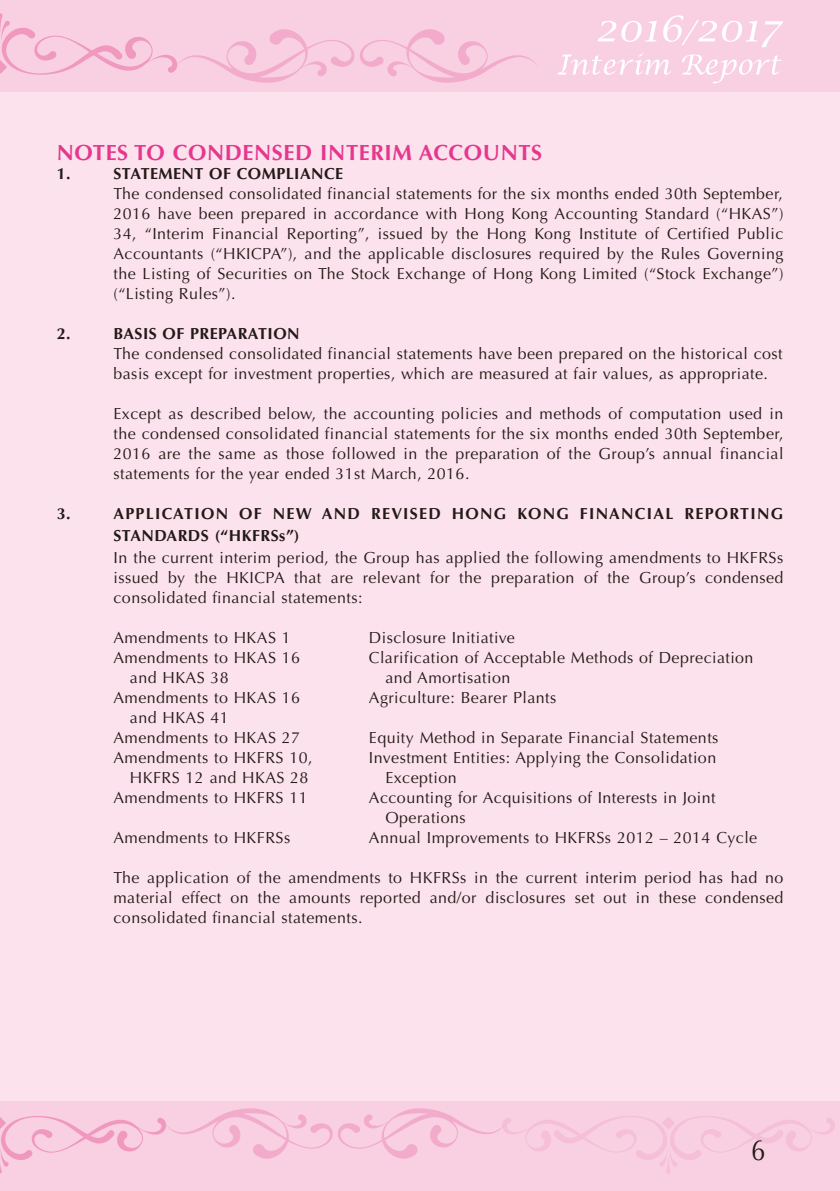
<style>
.page{position:relative;width:840px;height:1191px;background:#fff}
.page>*{position:absolute;margin:0;border:0;box-sizing:border-box;transform-origin:0 0}
.t1{font:29.2px "Optima LT Std";color:#231916;scale:.88 1}
.t2{font:700 22px "Optima LT Std";letter-spacing:.03em;color:#e6378e}
.t3{font:16px/20px "Optima LT Std";letter-spacing:.03em;color:#231916;text-align:justify}
.t4{font:700 16px/22px "Optima LT Std";letter-spacing:.08em;color:#231916}
.t5{font:700 16px "Optima LT Std";letter-spacing:.03em;color:#231916}
</style>
<div class="page">
<div style="left:0;top:0;width:839px;height:1191px;background:#fbe2ed"></div>
<div style="left:0;top:0;width:839px;height:92px;background:#f8d0e2"></div>
<div style="left:0;top:1101px;width:839px;height:90px;background:#f8d0e2"></div>
<svg style="left:0;top:1108px;width:834px;height:66px"></svg>
<svg style="left:0;top:13px;width:537px;height:70px"></svg>
<svg style="left:598px;top:21px;width:58px;height:21px"></svg>
<svg style="left:663px;top:15px;width:119px;height:32px"></svg>
<svg style="left:557px;top:53px;width:114px;height:22px"></svg>
<svg style="left:682px;top:55px;width:99px;height:28px"></svg>
<h2 class="t2" style="left:57px;top:140px;width:487px">NOTES TO CONDENSED INTERIM ACCOUNTS</h2>
<p class="t5" style="left:57px;top:164px;width:15px">1.</p>
<p class="t5" style="left:113px;top:164px;width:231px">STATEMENT OF COMPLIANCE</p>
<p class="t3" style="left:113px;top:184px;width:671px">The condensed consolidated financial statements for the six months ended 30th September, 2016 have been prepared in accordance with Hong Kong Accounting Standard (“HKAS”)<br>34, “Interim Financial Reporting”, issued by the Hong Kong Institute of Certified Public Accountants (“HKICPA”), and the applicable disclosures required by the Rules Governing the Listing of Securities on The Stock Exchange of Hong Kong Limited (“Stock Exchange”) (“Listing Rules”).</p>
<p class="t5" style="left:57px;top:324px;width:15px">2.</p>
<p class="t5" style="left:113px;top:324px;width:187px">BASIS OF PREPARATION</p>
<p class="t3" style="left:113px;top:344px;width:670px">The condensed consolidated financial statements have been prepared on the historical cost basis except for investment properties, which are measured at fair values, as appropriate.</p>
<p class="t3" style="left:113px;top:404px;width:671px">Except as described below, the accounting policies and methods of computation used in the condensed consolidated financial statements for the six months ended 30th September, 2016 are the same as those followed in the preparation of the Group’s annual financial statements for the year ended 31st March, 2016.</p>
<p class="t5" style="left:57px;top:504px;width:15px">3.</p>
<p class="t4" style="left:113px;top:503px;width:670px">APPLICATION OF NEW AND REVISED HONG KONG FINANCIAL REPORTING<br>STANDARDS (“HKFRSs”)</p>
<p class="t3" style="left:113px;top:548px;width:671px">In the current interim period, the Group has applied the following amendments to HKFRSs issued by the HKICPA that are relevant for the preparation of the Group’s condensed consolidated financial statements:</p>
<p class="t3" style="left:113px;top:628px;width:179px">Amendments to HKAS 1</p>
<p class="t3" style="left:369px;top:628px;width:147px">Disclosure Initiative</p>
<p class="t3" style="left:113px;top:648px;width:188px">Amendments to HKAS 16</p>
<p class="t3" style="left:369px;top:648px;width:386px">Clarification of Acceptable Methods of Depreciation</p>
<p class="t3" style="left:130px;top:668px;width:100px">and HKAS 38</p>
<p class="t3" style="left:385px;top:668px;width:126px">and Amortisation</p>
<p class="t3" style="left:113px;top:688px;width:188px">Amendments to HKAS 16</p>
<p class="t3" style="left:369px;top:688px;width:189px">Agriculture: Bearer Plants</p>
<p class="t3" style="left:113px;top:708px;width:188px;text-indent:16px">and HKAS 41<br>Amendments to HKAS 27</p>
<p class="t3" style="left:369px;top:728px;width:351px">Equity Method in Separate Financial Statements</p>
<p class="t3" style="left:113px;top:748px;width:200px">Amendments to HKFRS 10,</p>
<p class="t3" style="left:369px;top:748px;width:348px">Investment Entities: Applying the Consolidation</p>
<p class="t3" style="left:130px;top:768px;width:180px">HKFRS 12 and HKAS 28</p>
<p class="t3" style="left:385px;top:768px;width:73px">Exception</p>
<p class="t3" style="left:113px;top:788px;width:195px">Amendments to HKFRS 11</p>
<p class="t3" style="left:385px;top:788px;width:331px;text-indent:-16px">Accounting for Acquisitions of Interests in Joint<br>Operations</p>
<p class="t3" style="left:113px;top:828px;width:178px">Amendments to HKFRSs</p>
<p class="t3" style="left:369px;top:828px;width:389px">Annual Improvements to HKFRSs 2012 – 2014 Cycle</p>
<p class="t3" style="left:113px;top:868px;width:671px">The application of the amendments to HKFRSs in the current interim period has had no material effect on the amounts reported and/or disclosures set out in these condensed consolidated financial statements.</p>
<h1 class="t1" style="left:750px;top:1132px;width:18px">6</h1>
</div>
